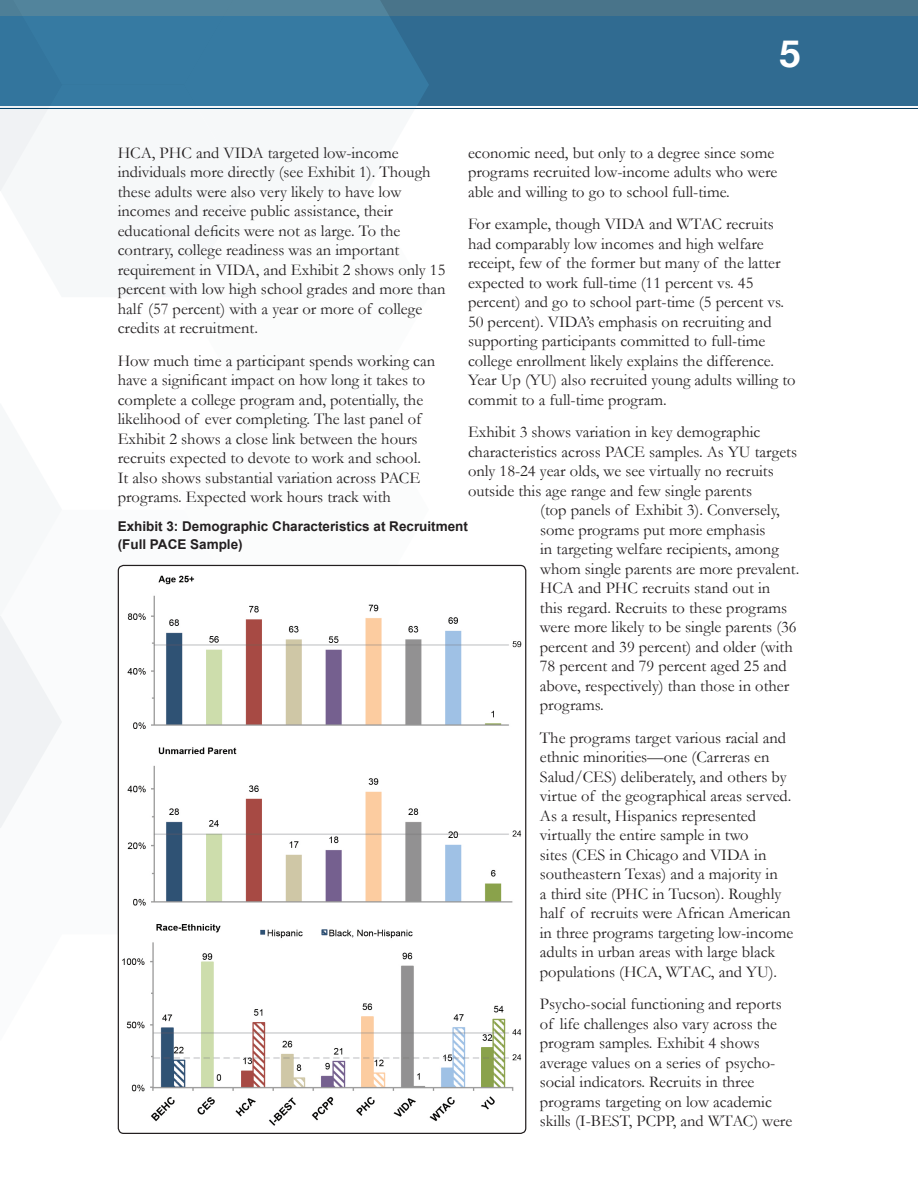
<style>
.page{position:relative;width:918px;height:1188px;background:#fff}
.page>*{position:absolute;margin:0;border:0;box-sizing:border-box;transform-origin:0 0}
.t1{font:700 37.5px "Helvetica Neue";color:#fff}
.Body_Copy_Large{font:16.5px/19.5px "Garamond";color:#231f20}
.Note_Title{font:700 13.5px/18px "Arial";color:#231f20}
</style>
<div class="page">
<hr style="left:0;top:108px;width:918px;height:1px;background:#003a5d">
<div style="left:0;top:0;width:918px;height:106px;background:#306b91"></div>
<div style="left:0;top:0;width:918px;height:15px;background:#49748a"></div>
<svg style="left:117px;top:722px;width:1px;height:212px"></svg>
<svg style="left:117px;top:564px;width:67px;height:158px"></svg>
<svg style="left:184px;top:564px;width:245px;height:1px"></svg>
<svg style="left:0;top:616px;width:62px;height:212px"></svg>
<svg style="left:246px;top:0;width:183px;height:109px;background:#3c7ba0"></svg>
<svg style="left:0;top:0;width:246px;height:191px"></svg>
<img style="left:118px;top:565px;width:408px;height:568px">
<h1 class="t1" style="left:779px;top:24px;width:22px">5</h1>
<p class="Body_Copy_Large" style="left:468px;top:143px;width:311px">economic need, but only to a degree since some programs recruited low-income adults who were able and willing to go to school full-time.</p>
<p class="Body_Copy_Large" style="left:468px;top:214px;width:329px">For example, though VIDA and WTAC recruits had comparably low incomes and high welfare receipt, few of the former but many of the latter expected to work full-time (11 percent vs. 45 percent) and go to school part-time (5 percent vs.<br>50 percent). VIDA’s emphasis on recruiting and supporting participants committed to full-time college enrollment likely explains the difference.<br>Year Up (YU) also recruited young adults willing to commit to a full-time program.</p>
<p class="Body_Copy_Large" style="left:468px;top:422px;width:294px">Exhibit 3 shows variation in key demographic</p>
<p class="Body_Copy_Large" style="left:468px;top:441px;width:331px">characteristics across PACE samples. As YU targets</p>
<p class="Body_Copy_Large" style="left:468px;top:461px;width:307px">only 18-24 year olds, we see virtually no recruits</p>
<p class="Body_Copy_Large" style="left:468px;top:480px;width:286px">outside this age range and few single parents</p>
<p class="Body_Copy_Large" style="left:540px;top:500px;width:241px">(top panels of Exhibit 3). Conversely,</p>
<p class="Body_Copy_Large" style="left:540px;top:519px;width:227px">some programs put more emphasis</p>
<p class="Body_Copy_Large" style="left:540px;top:539px;width:240px">in targeting welfare recipients, among</p>
<p class="Body_Copy_Large" style="left:540px;top:558px;width:261px">whom single parents are more prevalent.</p>
<p class="Body_Copy_Large" style="left:540px;top:578px;width:232px">HCA and PHC recruits stand out in</p>
<p class="Body_Copy_Large" style="left:540px;top:597px;width:249px">this regard. Recruits to these programs</p>
<p class="Body_Copy_Large" style="left:540px;top:617px;width:258px">were more likely to be single parents (36</p>
<p class="Body_Copy_Large" style="left:540px;top:636px;width:254px">percent and 39 percent) and older (with</p>
<p class="Body_Copy_Large" style="left:540px;top:656px;width:249px">78 percent and 79 percent aged 25 and</p>
<p class="Body_Copy_Large" style="left:540px;top:675px;width:251px">above, respectively) than those in other</p>
<p class="Body_Copy_Large" style="left:540px;top:695px;width:66px">programs.</p>
<p class="Body_Copy_Large" style="left:540px;top:727px;width:255px">The programs target various racial and ethnic minorities—one (Carreras en Salud/CES) deliberately, and others by virtue of the geographical areas served.<br>As a result, Hispanics represented virtually the entire sample in two<br>sites (CES in Chicago and VIDA in southeastern Texas) and a majority in<br>a third site (PHC in Tucson). Roughly half of recruits were African American in three programs targeting low-income adults in urban areas with large black populations (HCA, WTAC, and YU).</p>
<p class="Body_Copy_Large" style="left:540px;top:994px;width:254px">Psycho-social functioning and reports of life challenges also vary across the program samples. Exhibit 4 shows average values on a series of psycho&shy;social indicators. Recruits in three programs targeting on low academic skills (I-BEST, PCPP, and WTAC) were</p>
<p class="Body_Copy_Large" style="left:118px;top:143px;width:329px">HCA, PHC and VIDA targeted low-income individuals more directly (see Exhibit 1). Though these adults were also very likely to have low incomes and receive public assistance, their educational deficits were not as large. To the contrary, college readiness was an important requirement in VIDA, and Exhibit 2 shows only 15 percent with low high school grades and more than half (57 percent) with a year or more of college credits at recruitment.</p>
<p class="Body_Copy_Large" style="left:118px;top:351px;width:319px">How much time a participant spends working can have a significant impact on how long it takes to complete a college program and, potentially, the likelihood of ever completing. The last panel of Exhibit 2 shows a close link between the hours recruits expected to devote to work and school.<br>It also shows substantial variation across PACE programs. Expected work hours track with</p>
<p class="Note_Title" style="left:118px;top:518px;width:352px">Exhibit 3: Demographic Characteristics at Recruitment (Full PACE Sample)</p>
</div>
